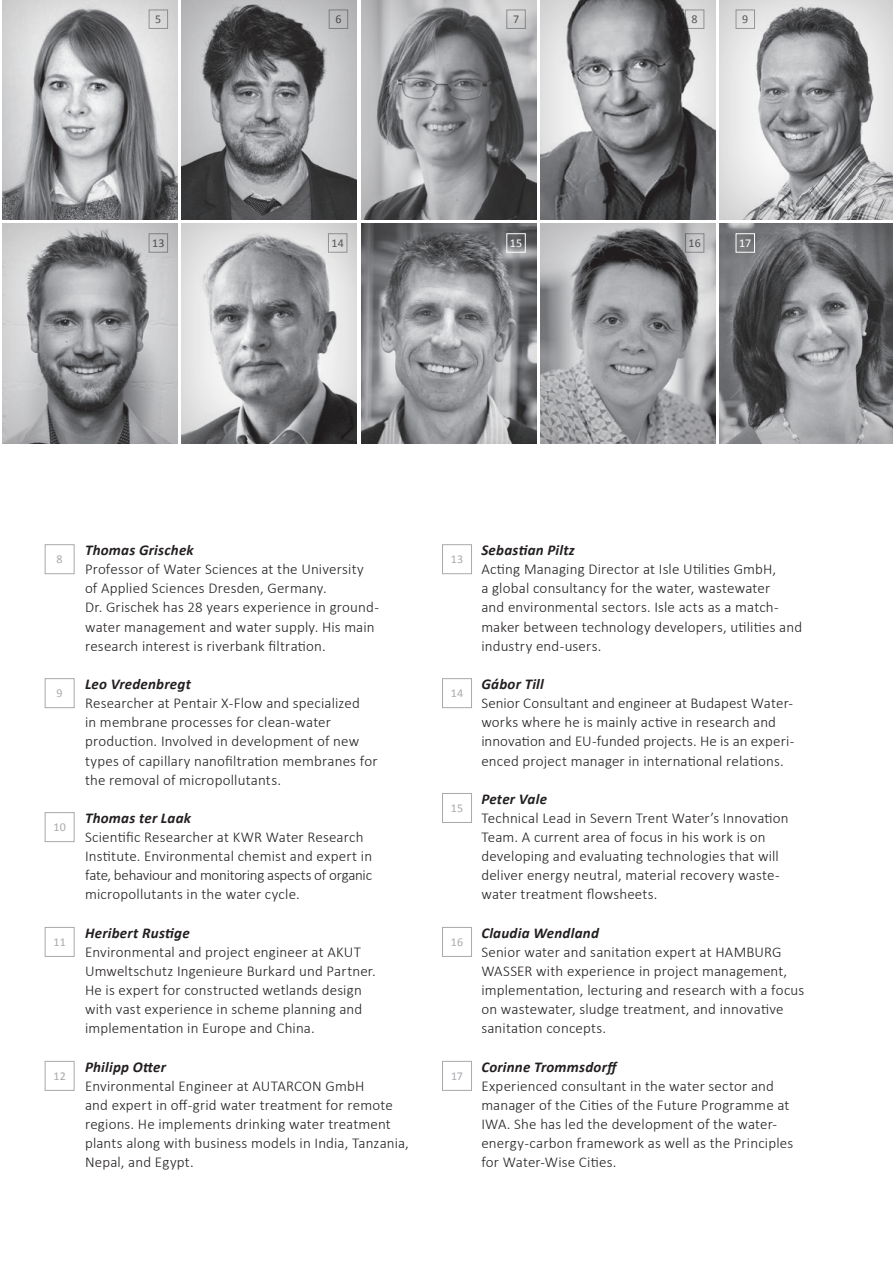
<style>
.page{position:relative;width:893px;height:1263px;background:#fff}
.page>*{position:absolute;margin:0;border:0;box-sizing:border-box;transform-origin:0 0}
.t1{font:300 15px/19.2px "Calibri";letter-spacing:.01em;color:#231f20}
.t2{font:italic 700 15px "Calibri";letter-spacing:.015em;color:#231f20}
.t3{font:12px "Calibri";letter-spacing:.005em;color:#a8a9ad}
.t4{font:12px "Calibri";color:#636366}
.t5{font:12px "Calibri";color:#fff}
</style>
<div class="page">
<div style="left:540px;top:221px;width:177px;height:222px;background:#231f20;opacity:.3"></div>
<div style="left:360px;top:221px;width:179px;height:222px;background:#231f20;opacity:.3"></div>
<div style="left:719px;top:222px;width:174px;height:222px;background:#231f20;opacity:.3"></div>
<div style="left:2px;top:221px;width:178px;height:222px;background:#231f20;opacity:.3"></div>
<div style="left:181px;top:221px;width:178px;height:222px;background:#231f20;opacity:.3"></div>
<div style="left:2px;top:0;width:178px;height:220px;background:#231f20;opacity:.3"></div>
<div style="left:181px;top:0;width:178px;height:220px;background:#231f20;opacity:.3"></div>
<div style="left:361px;top:0;width:177px;height:220px;background:#231f20;opacity:.3"></div>
<div style="left:540px;top:0;width:177px;height:220px;background:#231f20;opacity:.3"></div>
<div style="left:719px;top:0;width:174px;height:220px;background:#231f20;opacity:.3"></div>
<div style="left:45px;top:812px;width:30px;height:30px;border:1px solid #a8a9ad"></div>
<div style="left:442px;top:927px;width:30px;height:30px;border:1px solid #a8a9ad"></div>
<div style="left:442px;top:1061px;width:30px;height:30px;border:1px solid #a8a9ad"></div>
<div style="left:442px;top:793px;width:30px;height:30px;border:1px solid #a8a9ad"></div>
<div style="left:45px;top:927px;width:30px;height:30px;border:1px solid #a8a9ad"></div>
<div style="left:45px;top:544px;width:30px;height:30px;border:1px solid #a8a9ad"></div>
<div style="left:442px;top:544px;width:30px;height:30px;border:1px solid #a8a9ad"></div>
<div style="left:45px;top:678px;width:30px;height:30px;border:1px solid #a8a9ad"></div>
<div style="left:442px;top:678px;width:30px;height:30px;border:1px solid #a8a9ad"></div>
<div style="left:45px;top:1061px;width:30px;height:30px;border:1px solid #a8a9ad"></div>
<div style="left:149px;top:10px;width:19px;height:19px;border:1px solid #a8a9ad"></div>
<div style="left:149px;top:233px;width:19px;height:20px;border:1px solid #a8a9ad"></div>
<div style="left:328px;top:233px;width:19px;height:20px;border:1px solid #a8a9ad"></div>
<div style="left:329px;top:10px;width:19px;height:19px;border:1px solid #a8a9ad"></div>
<div style="left:736px;top:10px;width:19px;height:19px;border:1px solid #a8a9ad"></div>
<div style="left:685px;top:233px;width:19px;height:20px;border:1px solid #a8a9ad"></div>
<div style="left:685px;top:10px;width:19px;height:19px;border:1px solid #a8a9ad"></div>
<div style="left:506px;top:233px;width:20px;height:20px;border:1px solid #fff"></div>
<div style="left:736px;top:233px;width:19px;height:20px;border:1px solid #fff"></div>
<div style="left:506px;top:10px;width:20px;height:19px;border:1px solid #a8a9ad"></div>
<p class="t4" style="left:155px;top:11px;width:8px">5</p>
<p class="t4" style="left:335px;top:11px;width:8px">6</p>
<p class="t4" style="left:742px;top:11px;width:8px">9</p>
<p class="t4" style="left:692px;top:11px;width:8px">8</p>
<p class="t4" style="left:513px;top:11px;width:8px">7</p>
<p class="t4" style="left:152px;top:235px;width:14px">13</p>
<p class="t4" style="left:332px;top:235px;width:14px">14</p>
<p class="t4" style="left:689px;top:235px;width:14px">16</p>
<p class="t5" style="left:510px;top:235px;width:14px">15</p>
<p class="t5" style="left:739px;top:235px;width:14px">17</p>
<p class="t2" style="left:85px;top:540px;width:110px">Thomas Grischek</p>
<p class="t1" style="left:85px;top:559px;width:295px">Professor of Water Sciences at the University of Applied Sciences Dresden, Germany.<br>Dr. Grischek has 28 years experience in ground&shy;water management and water supply. His main research interest is riverbank filtration.</p>
<p class="t2" style="left:85px;top:674px;width:107px">Leo Vredenbregt</p>
<p class="t1" style="left:85px;top:693px;width:294px">Researcher at Pentair X-Flow and specialized<br>in membrane processes for clean-water production. Involved in development of new types of capillary nanofiltration membranes for the removal of micropollutants.</p>
<p class="t2" style="left:85px;top:808px;width:107px">Thomas ter Laak</p>
<p class="t1" style="left:85px;top:827px;width:289px">Scientific Researcher at KWR Water Research Institute. Environmental chemist and expert in fate, behaviour and monitoring aspects of organic micropollutants in the water cycle.</p>
<p class="t2" style="left:85px;top:923px;width:106px">Heribert Rustige</p>
<p class="t1" style="left:85px;top:942px;width:292px">Environmental and project engineer at AKUT Umweltschutz Ingenieure Burkard und Partner.<br>He is expert for constructed wetlands design with vast experience in scheme planning and implementation in Europe and China.</p>
<p class="t2" style="left:85px;top:1057px;width:83px">Philipp Otter</p>
<p class="t1" style="left:85px;top:1076px;width:325px">Environmental Engineer at AUTARCON GmbH<br>and expert in off-grid water treatment for remote regions. He implements drinking water treatment plants along with business models in India, Tanzania, Nepal, and Egypt.</p>
<p class="t3" style="left:57px;top:551px;width:8px">8</p>
<p class="t3" style="left:451px;top:551px;width:14px">13</p>
<p class="t3" style="left:57px;top:685px;width:8px">9</p>
<p class="t3" style="left:451px;top:685px;width:14px">14</p>
<p class="t3" style="left:451px;top:800px;width:14px">15</p>
<p class="t3" style="left:53px;top:819px;width:14px">10</p>
<p class="t3" style="left:451px;top:934px;width:14px">16</p>
<p class="t3" style="left:54px;top:934px;width:14px">11</p>
<p class="t3" style="left:53px;top:1068px;width:14px">12</p>
<p class="t3" style="left:451px;top:1068px;width:14px">17</p>
<p class="t2" style="left:481px;top:540px;width:95px">Sebastian Piltz</p>
<p class="t1" style="left:481px;top:559px;width:322px">Acting Managing Director at Isle Utilities GmbH,<br>a global consultancy for the water, wastewater<br>and environmental sectors. Isle acts as a match&shy;maker between technology developers, utilities and industry end-users.</p>
<p class="t2" style="left:481px;top:674px;width:64px">Gábor Till</p>
<p class="t1" style="left:481px;top:693px;width:314px">Senior Consultant and engineer at Budapest Water&shy;works where he is mainly active in research and innovation and EU-funded projects. He is an experi&shy;enced project manager in international relations.</p>
<p class="t2" style="left:481px;top:789px;width:67px">Peter Vale</p>
<p class="t1" style="left:481px;top:808px;width:309px">Technical Lead in Severn Trent Water’s Innovation Team. A current area of focus in his work is on developing and evaluating technologies that will deliver energy neutral, material recovery waste&shy;water treatment flowsheets.</p>
<p class="t2" style="left:481px;top:923px;width:119px">Claudia Wendland</p>
<p class="t1" style="left:481px;top:942px;width:324px">Senior water and sanitation expert at HAMBURG WASSER with experience in project management, implementation, lecturing and research with a focus on wastewater, sludge treatment, and innovative sanitation concepts.</p>
<p class="t2" style="left:481px;top:1057px;width:139px">Corinne Trommsdorff</p>
<p class="t1" style="left:481px;top:1076px;width:313px">Experienced consultant in the water sector and manager of the Cities of the Future Programme at IWA. She has led the development of the water&shy;energy-carbon framework as well as the Principles for Water-Wise Cities.</p>
</div>
